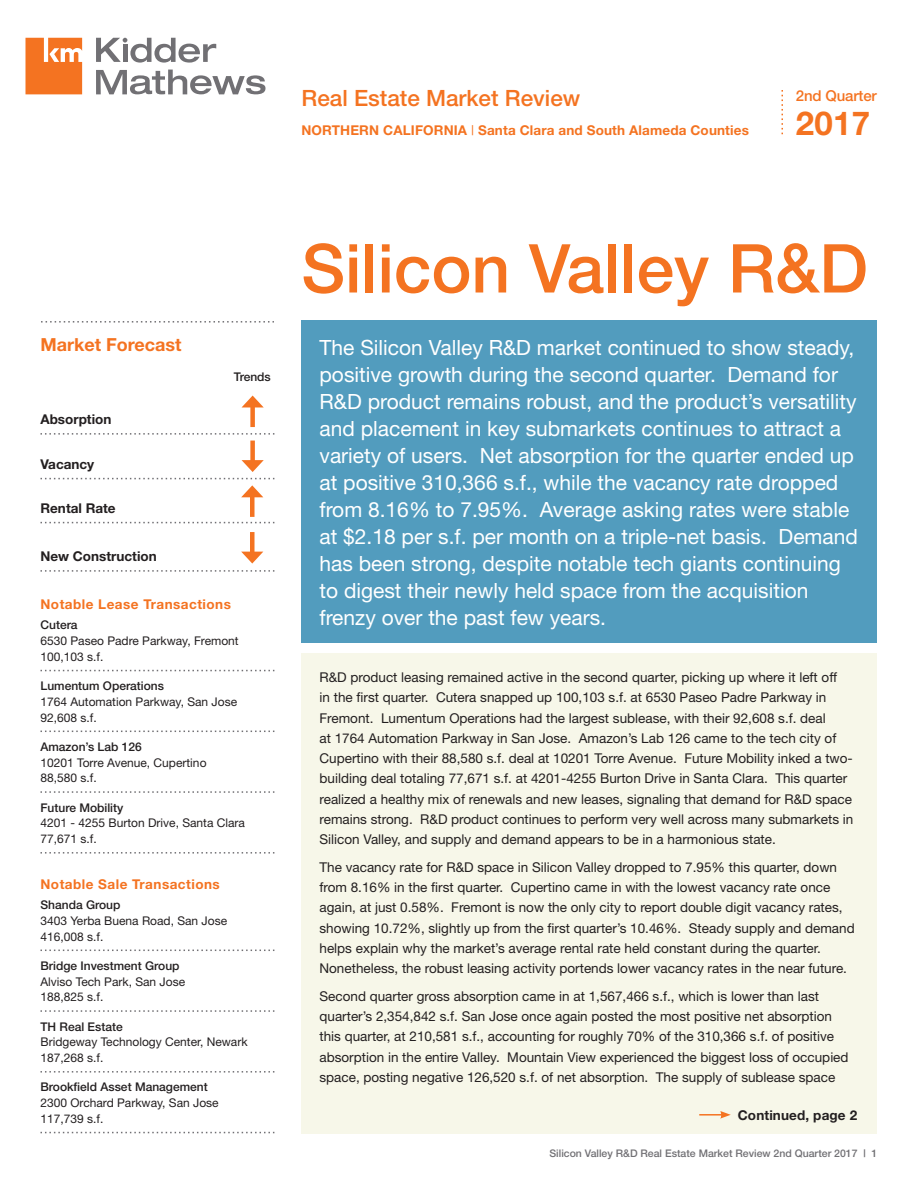
<style>
.page{position:relative;width:918px;height:1188px;background:#fff}
.page>*{position:absolute;margin:0;border:0;box-sizing:border-box;transform-origin:0 0}
.t1{font:500 67.5px "Helvetica Neue";color:#f47321}
.t2{font:700 33px "Helvetica Neue";color:#f47321}
.t3{font:500 22.5px "Helvetica Neue";color:#f47321}
.Gray_Intro{font:21px/27px "Helvetica Neue";color:#fff}
.t4{font:700 18px "Helvetica Neue";color:#f47321}
.t5{font:500 15px "Helvetica Neue";letter-spacing:-.01em;color:#f47321}
.Body_Text{font:13.5px/20.2px "Helvetica Neue";color:#231f20}
.t6{font:700 13.5px "Helvetica Neue";letter-spacing:.01em;color:#f47321}
.t7{font:700 13.5px "Helvetica Neue";letter-spacing:.035em;color:#f47321}
.SIDEBAR_CAT{font:700 13.5px "Helvetica Neue";color:#231f20}
._9_13_Bod{font:700 13.5px "Helvetica Neue";letter-spacing:.01em;color:#231f20}
.email{font:12px/15.8px "Helvetica Neue";color:#231f20}
.t8{font:500 12px "Helvetica Neue";color:#231f20}
.t9{font:500 10.5px "Helvetica Neue";color:#717074}
.s1{font-weight:400}
.s2{font-weight:500}
</style>
<div class="page">
<svg style="left:40px;top:670px;width:234px;height:1px"></svg>
<svg style="left:40px;top:731px;width:234px;height:1px"></svg>
<svg style="left:40px;top:791px;width:234px;height:2px"></svg>
<svg style="left:40px;top:852px;width:234px;height:2px"></svg>
<div style="left:302px;top:320px;width:576px;height:323px;background:#529cbe"></div>
<svg style="left:41px;top:321px;width:233px;height:2px"></svg>
<svg style="left:40px;top:478px;width:234px;height:1px"></svg>
<svg style="left:40px;top:433px;width:234px;height:2px"></svg>
<svg style="left:40px;top:522px;width:234px;height:1px"></svg>
<div style="left:302px;top:653px;width:576px;height:481px;background:#f7f7e9"></div>
<svg style="left:782px;top:90px;width:1px;height:44px"></svg>
<svg style="left:26px;top:38px;width:56px;height:56px;background:#f5833a"></svg>
<svg style="left:96px;top:70px;width:170px;height:24px"></svg>
<svg style="left:96px;top:38px;width:120px;height:25px"></svg>
<div style="left:250px;top:403px;width:5px;height:24px;background:#f47321"></div>
<svg style="left:242px;top:396px;width:21px;height:11px"></svg>
<hr style="left:699px;top:1114px;width:24px;height:2px;background:#f47321">
<svg style="left:720px;top:1111px;width:11px;height:8px"></svg>
<svg style="left:40px;top:570px;width:234px;height:2px"></svg>
<svg style="left:40px;top:950px;width:234px;height:1px"></svg>
<svg style="left:40px;top:1010px;width:234px;height:2px"></svg>
<svg style="left:40px;top:1071px;width:234px;height:2px"></svg>
<svg style="left:40px;top:1132px;width:234px;height:1px"></svg>
<div style="left:250px;top:441px;width:5px;height:23px;background:#f47321"></div>
<svg style="left:242px;top:460px;width:22px;height:12px"></svg>
<div style="left:250px;top:493px;width:5px;height:24px;background:#f47321"></div>
<svg style="left:241px;top:485px;width:22px;height:12px"></svg>
<div style="left:250px;top:532px;width:5px;height:24px;background:#f47321"></div>
<svg style="left:241px;top:552px;width:22px;height:12px"></svg>
<p class="t3" style="left:302px;top:84px;width:280px">Real Estate Market Review</p>
<p class="t6" style="left:302px;top:122px;width:449px">NORTHERN CALIFORNIA <span class="s1">|</span> Santa Clara and South Alameda Counties</p>
<p class="t5" style="left:796px;top:87px;width:83px">2nd Quarter</p>
<p class="t2" style="left:796px;top:103px;width:76px">2017</p>
<p class="t4" style="left:40px;top:333px;width:143px">Market Forecast</p>
<p class="SIDEBAR_CAT" style="left:40px;top:411px;width:72px">Absorption</p>
<p class="SIDEBAR_CAT" style="left:40px;top:456px;width:55px">Vacancy</p>
<p class="SIDEBAR_CAT" style="left:40px;top:500px;width:77px">Rental Rate</p>
<p class="SIDEBAR_CAT" style="left:40px;top:548px;width:118px">New Construction</p>
<p class="t8" style="left:234px;top:370px;width:39px">Trends</p>
<p class="t7" style="left:40px;top:596px;width:192px">Notable Lease Transactions</p>
<p class="email" style="left:40px;top:617px;width:200px"><span class="s2">Cutera<br></span>6530 Paseo Padre Parkway, Fremont<br>100,103 s.f.</p>
<p class="email" style="left:40px;top:678px;width:198px"><span class="s2">Lumentum Operations<br></span>1764 Automation Parkway, San Jose<br>92,608 s.f.</p>
<p class="email" style="left:40px;top:738px;width:168px"><span class="s2">Amazon’s Lab 126<br></span>10201 Torre Avenue, Cupertino<br>88,580 s.f.</p>
<p class="email" style="left:40px;top:799px;width:206px"><span class="s2">Future Mobility<br></span>4201 - 4255 Burton Drive, Santa Clara<br>77,671 s.f.</p>
<p class="t7" style="left:40px;top:876px;width:181px">Notable Sale Transactions</p>
<p class="email" style="left:40px;top:897px;width:188px"><span class="s2">Shanda Group<br></span>3403 Yerba Buena Road, San Jose<br>416,008 s.f.</p>
<p class="email" style="left:40px;top:957px;width:146px"><span class="s2">Bridge Investment Group<br></span>Alviso Tech Park, San Jose<br>188,825 s.f.</p>
<p class="email" style="left:40px;top:1018px;width:209px"><span class="s2">TH Real Estate<br></span>Bridgeway Technology Center, Newark<br>187,268 s.f.</p>
<p class="email" style="left:40px;top:1079px;width:180px"><span class="s2">Brookfield Asset Management<br></span>2300 Orchard Parkway, San Jose<br>117,739 s.f.</p>
<p class="t1" style="left:301px;top:228px;width:568px">Silicon Valley R&amp;D</p>
<p class="Gray_Intro" style="left:320px;top:333px;width:540px">The Silicon Valley R&amp;D market continued to show steady, positive growth during the second quarter. Demand for R&amp;D product remains robust, and the product’s versatility and placement in key submarkets continues to attract a variety of users. Net absorption for the quarter ended up at positive 310,366 s.f., while the vacancy rate dropped from 8.16% to 7.95%. Average asking rates were stable at $2.18 per s.f. per month on a triple-net basis. Demand has been strong, despite notable tech giants continuing to digest their newly held space from the acquisition frenzy over the past few years.</p>
<p class="Body_Text" style="left:320px;top:667px;width:535px">R&amp;D product leasing remained active in the second quarter, picking up where it left off<br>in the first quarter. Cutera snapped up 100,103 s.f. at 6530 Paseo Padre Parkway in Fremont. Lumentum Operations had the largest sublease, with their 92,608 s.f. deal<br>at 1764 Automation Parkway in San Jose. Amazon’s Lab 126 came to the tech city of Cupertino with their 88,580 s.f. deal at 10201 Torre Avenue. Future Mobility inked a two&shy;building deal totaling 77,671 s.f. at 4201-4255 Burton Drive in Santa Clara. This quarter realized a healthy mix of renewals and new leases, signaling that demand for R&amp;D space remains strong. R&amp;D product continues to perform very well across many submarkets in Silicon Valley, and supply and demand appears to be in a harmonious state.</p>
<p class="Body_Text" style="left:320px;top:857px;width:537px">The vacancy rate for R&amp;D space in Silicon Valley dropped to 7.95% this quarter, down from 8.16% in the first quarter. Cupertino came in with the lowest vacancy rate once again, at just 0.58%. Fremont is now the only city to report double digit vacancy rates, showing 10.72%, slightly up from the first quarter’s 10.46%. Steady supply and demand helps explain why the market’s average rental rate held constant during the quarter.<br>Nonetheless, the robust leasing activity portends lower vacancy rates in the near future.</p>
<p class="Body_Text" style="left:320px;top:986px;width:531px">Second quarter gross absorption came in at 1,567,466 s.f., which is lower than last quarter’s 2,354,842 s.f. San Jose once again posted the most positive net absorption this quarter, at 210,581 s.f., accounting for roughly 70% of the 310,366 s.f. of positive absorption in the entire Valley. Mountain View experienced the biggest loss of occupied space, posting negative 126,520 s.f. of net absorption. The supply of sublease space</p>
<p class="_9_13_Bod" style="left:738px;top:1107px;width:121px">Continued, page 2</p>
<p class="t9" style="left:550px;top:1147px;width:329px">Silicon Valley R&amp;D Real Estate Market Review 2nd Quarter 2017 | 1</p>
</div>
